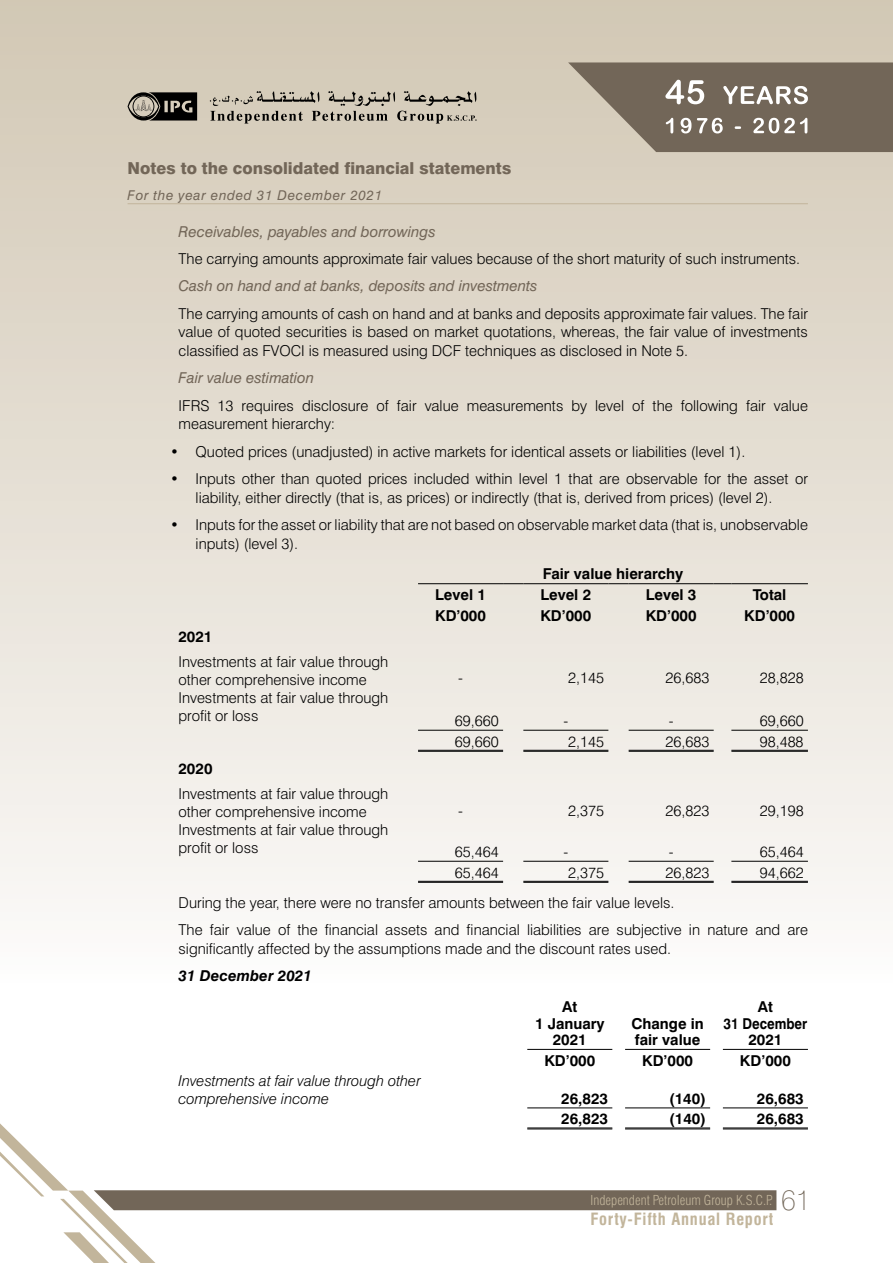
<style>
.page{position:relative;width:893px;height:1263px;background:#fff}
.page>*{position:absolute;margin:0;border:0;box-sizing:border-box;transform-origin:0 0}
.t1{font:100 28.5px "Swiss 721 BT";color:#726658}
.t2{font:800 16.5px "Swiss 721 BT";color:#726658}
.t3{font:700 condensed 16.5px "Swiss 721 BT";letter-spacing:.045em;color:#c2b59b}
.t4{font:300 15px/18px "Swiss 721 BT";color:#000}
.t5{font:700 15px/16.5px "Swiss 721 BT";color:#000;text-align:center}
.t6{font:italic 15px "Swiss 721 BT";color:#726658}
.t7{font:italic 300 15px/18px "Swiss 721 BT";color:#000}
.t8{font:italic 700 15px "Swiss 721 BT";color:#000}
.t9{font:300 condensed 13.5px "Swiss 721 BT";color:#c2b59b}
.t10{font:italic 13.5px "Swiss 721 BT";letter-spacing:.05em;color:#726658}
</style>
<div class="page">
<div style="left:0;top:0;width:893px;height:1263px;background:linear-gradient(to bottom,#d2c8b5,#fff)"></div>
<svg style="left:0;top:1123px;width:776px;height:140px"></svg>
<svg style="left:128px;top:92px;width:69px;height:29px;background:#514d47"></svg>
<svg style="left:210px;top:91px;width:267px;height:33px;background:#b2aa9c"></svg>
<svg style="left:568px;top:62px;width:325px;height:90px;background:#887d6f"></svg>
<hr style="left:128px;top:203px;width:680px;height:1px;background:#c2b59b">
<hr style="left:418px;top:583px;width:85px;height:1px;background:#000">
<svg style="left:503px;top:583px;width:20px;height:1px"></svg>
<hr style="left:523px;top:583px;width:85px;height:1px;background:#000">
<svg style="left:608px;top:583px;width:21px;height:1px"></svg>
<hr style="left:629px;top:583px;width:85px;height:1px;background:#000">
<svg style="left:714px;top:583px;width:17px;height:1px"></svg>
<hr style="left:731px;top:583px;width:77px;height:1px;background:#000">
<hr style="left:418px;top:730px;width:85px;height:1px;background:#000">
<hr style="left:523px;top:730px;width:85px;height:1px;background:#000">
<hr style="left:629px;top:730px;width:85px;height:1px;background:#000">
<hr style="left:731px;top:730px;width:77px;height:1px;background:#000">
<hr style="left:418px;top:750px;width:85px;height:1px;background:#000">
<hr style="left:418px;top:751px;width:85px;height:1px;background:#000">
<hr style="left:523px;top:750px;width:85px;height:1px;background:#000">
<hr style="left:523px;top:751px;width:85px;height:1px;background:#000">
<hr style="left:629px;top:750px;width:85px;height:1px;background:#000">
<hr style="left:629px;top:751px;width:85px;height:1px;background:#000">
<hr style="left:731px;top:750px;width:77px;height:1px;background:#000">
<hr style="left:731px;top:751px;width:77px;height:1px;background:#000">
<hr style="left:418px;top:861px;width:85px;height:1px;background:#000">
<hr style="left:523px;top:861px;width:85px;height:1px;background:#000">
<hr style="left:629px;top:861px;width:85px;height:1px;background:#000">
<hr style="left:731px;top:861px;width:77px;height:1px;background:#000">
<hr style="left:418px;top:881px;width:85px;height:1px;background:#000">
<hr style="left:418px;top:882px;width:85px;height:1px;background:#000">
<hr style="left:523px;top:881px;width:85px;height:1px;background:#000">
<hr style="left:523px;top:882px;width:85px;height:1px;background:#000">
<hr style="left:629px;top:881px;width:85px;height:1px;background:#000">
<hr style="left:629px;top:882px;width:85px;height:1px;background:#000">
<hr style="left:731px;top:881px;width:77px;height:1px;background:#000">
<hr style="left:731px;top:882px;width:77px;height:1px;background:#000">
<hr style="left:527px;top:1107px;width:85px;height:1px;background:#000">
<hr style="left:625px;top:1107px;width:85px;height:1px;background:#000">
<hr style="left:723px;top:1107px;width:85px;height:1px;background:#000">
<hr style="left:527px;top:1128px;width:85px;height:1px;background:#000">
<hr style="left:527px;top:1129px;width:85px;height:1px;background:#000">
<hr style="left:625px;top:1128px;width:85px;height:1px;background:#000">
<hr style="left:625px;top:1129px;width:85px;height:1px;background:#000">
<hr style="left:723px;top:1128px;width:85px;height:1px;background:#000">
<hr style="left:723px;top:1129px;width:85px;height:1px;background:#000">
<hr style="left:527px;top:1049px;width:85px;height:1px;background:#000">
<hr style="left:625px;top:1049px;width:85px;height:1px;background:#000">
<hr style="left:723px;top:1049px;width:85px;height:1px;background:#000">
<p class="t2" style="left:128px;top:158px;width:385px">Notes to the consolidated financial statements</p>
<p class="t10" style="left:128px;top:187px;width:256px">For the year ended 31 December 2021</p>
<p class="t6" style="left:179px;top:222px;width:259px">Receivables, payables and borrowings</p>
<p class="t4" style="left:179px;top:250px;width:623px">The carrying amounts approximate fair values because of the short maturity of such instruments.</p>
<p class="t6" style="left:179px;top:277px;width:360px">Cash on hand and at banks, deposits and investments</p>
<p class="t4" style="left:179px;top:304px;width:631px;line-height:18.8px;text-align:justify">The carrying amounts of cash on hand and at banks and deposits approximate fair values. The fair value of quoted securities is based on market quotations, whereas, the fair value of investments classified as FVOCI is measured using DCF techniques as disclosed in Note 5.</p>
<p class="t6" style="left:179px;top:369px;width:137px">Fair value estimation</p>
<p class="t4" style="left:179px;top:396px;width:631px;line-height:18.8px">IFRS 13 requires disclosure of fair value measurements by level of the following fair value measurement hierarchy:</p>
<p class="t4" style="left:170px;top:442px;width:577px">• Quoted prices (unadjusted) in active markets for identical assets or liabilities (level 1).</p>
<p class="t4" style="left:196px;top:469px;width:614px;line-height:18.8px;text-indent:-26px">• Inputs other than quoted prices included within level 1 that are observable for the asset or liability, either directly (that is, as prices) or indirectly (that is, derived from prices) (level 2).</p>
<p class="t4" style="left:196px;top:515px;width:614px;line-height:18.8px;text-indent:-26px">• Inputs for the asset or liability that are not based on observable market data (that is, unobservable inputs) (level 3).</p>
<p class="t5" style="left:543px;top:566px;width:142px">Fair value hierarchy</p>
<p class="t5" style="left:435px;top:586px;width:52px">Level 1</p>
<p class="t5" style="left:540px;top:586px;width:52px">Level 2</p>
<p class="t5" style="left:646px;top:586px;width:52px">Level 3</p>
<p class="t5" style="left:753px;top:586px;width:35px">Total</p>
<p class="t5" style="left:435px;top:607px;width:52px">KD’000</p>
<p class="t5" style="left:540px;top:607px;width:52px">KD’000</p>
<p class="t5" style="left:646px;top:607px;width:52px">KD’000</p>
<p class="t5" style="left:744px;top:607px;width:52px">KD’000</p>
<p class="t5" style="left:178px;top:628px;width:36px">2021</p>
<p class="t4" style="left:178px;top:653px;width:211px">Investments at fair value through other comprehensive income<br>Investments at fair value through profit or loss</p>
<p class="t4" style="left:458px;top:669px;width:6px">-</p>
<p class="t4" style="left:568px;top:669px;width:37px">2,145</p>
<p class="t4" style="left:665px;top:669px;width:45px">26,683</p>
<p class="t4" style="left:760px;top:669px;width:45px">28,828</p>
<p class="t4" style="left:455px;top:711px;width:45px">69,660</p>
<p class="t4" style="left:563px;top:711px;width:6px">-</p>
<p class="t4" style="left:669px;top:711px;width:6px">-</p>
<p class="t4" style="left:760px;top:711px;width:45px">69,660</p>
<p class="t4" style="left:455px;top:732px;width:45px">69,660</p>
<p class="t4" style="left:568px;top:732px;width:37px">2,145</p>
<p class="t4" style="left:665px;top:732px;width:45px">26,683</p>
<p class="t4" style="left:760px;top:732px;width:45px">98,488</p>
<p class="t5" style="left:178px;top:760px;width:36px">2020</p>
<p class="t4" style="left:178px;top:785px;width:211px">Investments at fair value through other comprehensive income<br>Investments at fair value through profit or loss</p>
<p class="t4" style="left:458px;top:801px;width:6px">-</p>
<p class="t4" style="left:568px;top:801px;width:37px">2,375</p>
<p class="t4" style="left:665px;top:801px;width:45px">26,823</p>
<p class="t4" style="left:760px;top:801px;width:45px">29,198</p>
<p class="t4" style="left:455px;top:842px;width:45px">65,464</p>
<p class="t4" style="left:563px;top:842px;width:6px">-</p>
<p class="t4" style="left:669px;top:842px;width:6px">-</p>
<p class="t4" style="left:760px;top:842px;width:45px">65,464</p>
<p class="t4" style="left:455px;top:863px;width:45px">65,464</p>
<p class="t4" style="left:568px;top:863px;width:37px">2,375</p>
<p class="t4" style="left:665px;top:863px;width:45px">26,823</p>
<p class="t4" style="left:760px;top:863px;width:45px">94,662</p>
<p class="t4" style="left:179px;top:889px;width:631px;line-height:27.3px">During the year, there were no transfer amounts between the fair value levels.<br>The fair value of the financial assets and financial liabilities are subjective in nature and are</p>
<p class="t4" style="left:179px;top:939px;width:494px">significantly affected by the assumptions made and the discount rates used.</p>
<p class="t8" style="left:179px;top:967px;width:135px">31 December 2021</p>
<p class="t5" style="left:535px;top:998px;width:71px">At<br>1 January<br>2021</p>
<p class="t5" style="left:723px;top:998px;width:85px">At<br>31 December<br>2021</p>
<p class="t5" style="left:631px;top:1015px;width:74px;text-align:left">Change in fair value</p>
<p class="t7" style="left:179px;top:1071px;width:244px">Investments at fair value through other comprehensive income</p>
<p class="t5" style="left:544px;top:1052px;width:52px">KD’000</p>
<p class="t5" style="left:642px;top:1052px;width:52px">KD’000</p>
<p class="t5" style="left:740px;top:1052px;width:52px">KD’000</p>
<p class="t5" style="left:561px;top:1090px;width:48px">26,823</p>
<p class="t5" style="left:669px;top:1090px;width:38px">(140)</p>
<p class="t5" style="left:757px;top:1090px;width:48px">26,683</p>
<p class="t5" style="left:561px;top:1110px;width:48px">26,823</p>
<p class="t5" style="left:669px;top:1110px;width:38px">(140)</p>
<p class="t5" style="left:757px;top:1110px;width:48px">26,683</p>
<p class="t9" style="left:591px;top:1192px;width:184px">Independent Petroleum Group K.S.C.P.</p>
<p class="t3" style="left:591px;top:1209px;width:184px">Forty-Fifth Annual Report</p>
<h1 class="t1" style="left:781px;top:1182px;width:31px">61</h1>
</div>
